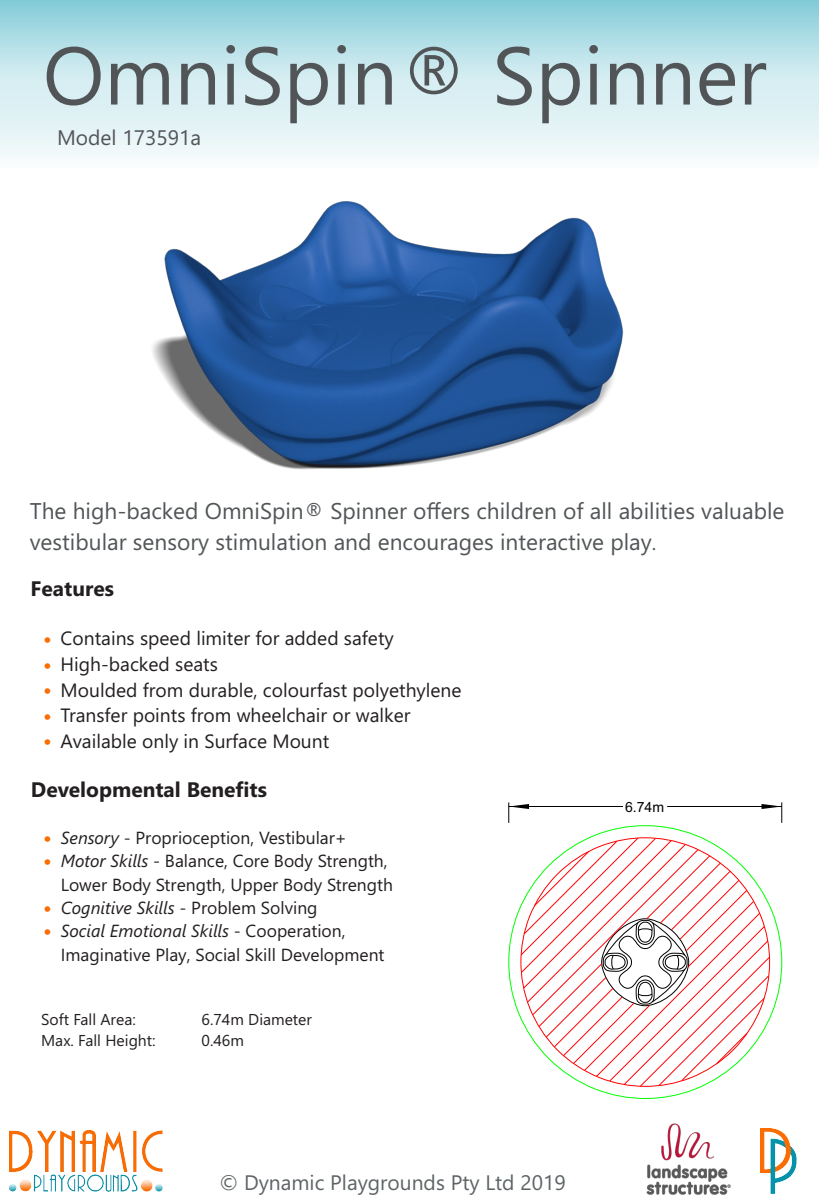
<style>
.page{position:relative;width:819px;height:1198px;background:#fff}
.page>*{position:absolute;margin:0;border:0;box-sizing:border-box;transform-origin:0 0}
.t1{font:81.46px "Segoe UI";color:#525557}
.t2{font:22.75px/30.3px "Segoe UI";color:#525557}
.t3{font:700 21px "Segoe UI";color:#231f20}
.t4{font:21px "Segoe UI";color:#5d6465}
.t5{font:21px "Segoe UI";color:#525557}
.t6{font:19.25px/25.6px "Segoe UI";color:#231f20}
.t7{font:17.5px/23.3px "Segoe UI";color:#231f20}
.t8{font:15.75px/20.9px "Segoe UI";color:#231f20}
.t9{font:14.09px "Arial";color:#000}
.s1{font-size:21px}
.s2{font-style:italic}
</style>
<div class="page">
<svg style="left:0;top:0;width:819px;height:157px;background:#c7e7ed"></svg>
<img style="left:9px;top:1130px;width:153px;height:62px">
<img style="left:760px;top:1128px;width:36px;height:65px">
<img style="left:646px;top:1124px;width:84px;height:70px">
<img style="left:152px;top:201px;width:472px;height:269px">
<svg style="left:508px;top:825px;width:274px;height:274px"></svg>
<svg style="left:521px;top:838px;width:248px;height:248px"></svg>
<svg style="left:508px;top:802px;width:21px;height:21px"></svg>
<svg style="left:761px;top:802px;width:21px;height:21px"></svg>
<hr style="left:508px;top:806px;width:115px;height:1px;background:#000">
<hr style="left:667px;top:806px;width:114px;height:1px;background:#000">
<h1 class="t1" style="left:43px;top:45px;width:725px">OmniSpin® Spinner</h1>
<p class="t5" style="left:57px;top:130px;width:145px">Model 173591a</p>
<h2 class="t2" style="left:30px;top:498px;width:756px">The high-backed OmniSpin® Spinner offers children of all abilities valuable vestibular sensory stimulation and encourages interactive play<span class="s1">.</span></h2>
<p class="t3" style="left:31px;top:581px;width:85px">Features</p>
<p class="t6" style="left:61px;top:627px;width:402px">Contains speed limiter for added safety High-backed seats<br>Moulded from durable, colourfast polyethylene Transfer points from wheelchair or walker Available only in Surface Mount</p>
<p class="t3" style="left:31px;top:781px;width:238px">Developmental Benefits</p>
<p class="t7" style="left:61px;top:828px;width:333px"><span class="s2">Sensory</span> - Proprioception, Vestibular+ <span class="s2">Motor Skills</span> - Balance, Core Body Strength, Lower Body Strength, Upper Body Strength <span class="s2">Cognitive Skills</span> - Problem Solving<br><span class="s2">Social Emotional Skills</span> - Cooperation, Imaginative Play, Social Skill Development</p>
<p class="t8" style="left:41px;top:1010px;width:116px">Soft Fall Area:<br>Max. Fall Height:</p>
<p class="t8" style="left:201px;top:1010px;width:112px">6.74m Diameter<br>0.46m</p>
<p class="t4" style="left:219px;top:1175px;width:347px">© Dynamic Playgrounds Pty Ltd 2019</p>
<p class="t9" style="left:625px;top:801px;width:41px">6.74m</p>
</div>
